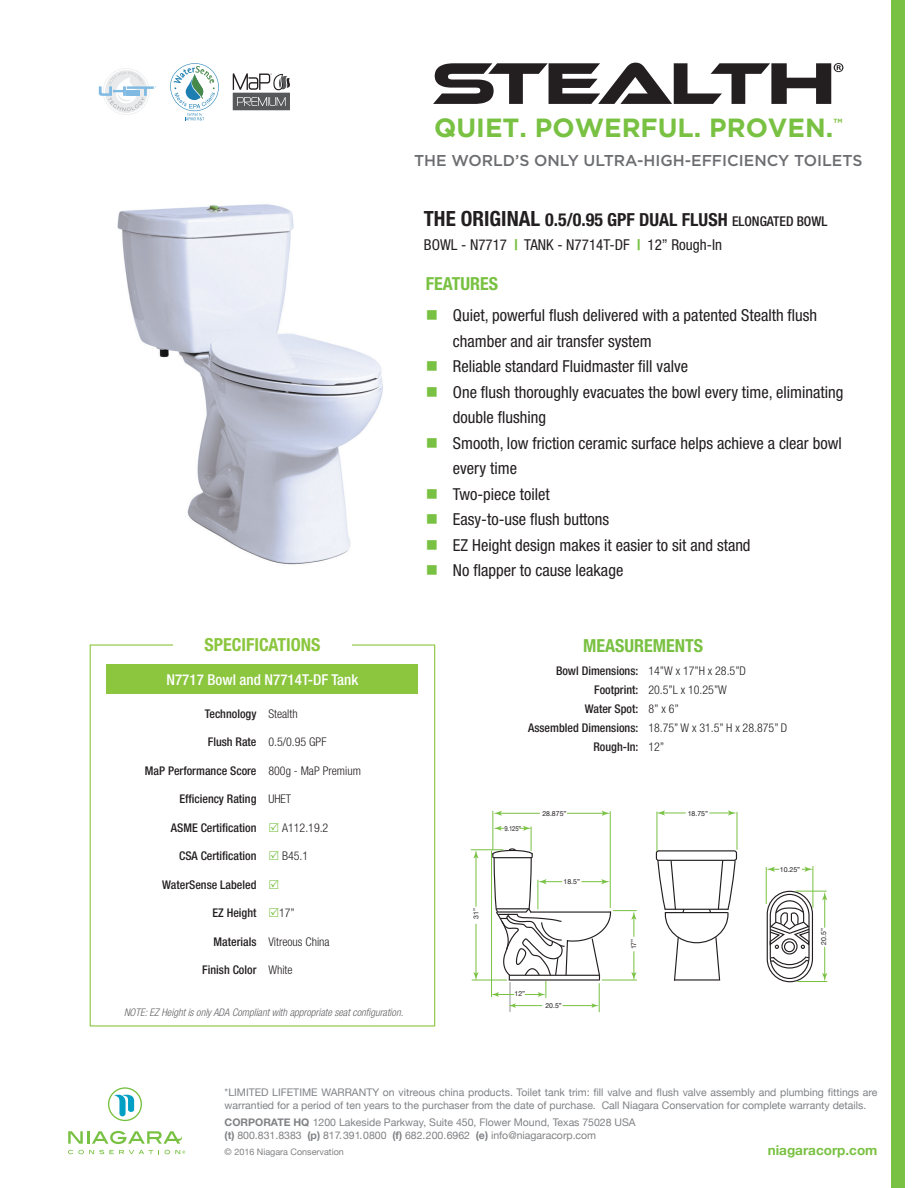
<style>
.page{position:relative;width:918px;height:1188px;background:#fff}
.page>*{position:absolute;margin:0;border:0;box-sizing:border-box;transform-origin:0 0}
.t1{font:700 26.25px "Gotham";color:#79c142}
.t2{font:700 condensed 18px "Helvetica Neue LT Std";color:#231f20}
.t3{font:700 condensed 18px "Helvetica Neue LT Std";color:#79c142}
.t4{font:700 condensed 18px "Helvetica Neue LT Std";color:#8bc63e}
.t5{font:condensed 16.5px/25.5px "Helvetica Neue LT Std";color:#231f20}
.t6{font:500 15.75px "Gotham";color:#6c6d70}
.t7{font:condensed 15px "Helvetica Neue LT Std";color:#231f20}
.t8{font:500 condensed 15px "Helvetica Neue LT Std";color:#fff}
.t9{font:700 13.5px "Helvetica Neue";color:#79c142}
.t10{font:500 condensed 12px "Helvetica Neue LT Std";color:#231f20}
.t11{font:300 condensed 12px "Helvetica Neue LT Std";color:#231f20}
.t12{font:10.5px/12.6px "Helvetica Neue";color:#808285}
.t13{font:italic 300 condensed 10.5px "Helvetica Neue LT Std";color:#636366}
.t14{font:9px "Helvetica Neue";color:#808285}
.t15{font:6.9px "Helvetica Neue";color:#231f20}
.t16{font:6.9px "Helvetica Neue";color:#231f20;scale:.86 1}
.s1{font-size:21px}
.s2{font-weight:500;font-size:13.5px}
.s3{font-weight:700;color:#79c142}
.s4{color:#79c142}
.s5{font-family:"Helvetica Neue LT Std";font-weight:700}
.s6{font-weight:700}
</style>
<div class="page">
<div style="left:891px;top:0;width:14px;height:1188px;background:#79c142"></div>
<svg style="left:68px;top:1150px;width:91px;height:4px"></svg>
<svg style="left:68px;top:1131px;width:114px;height:13px"></svg>
<svg style="left:108px;top:1087px;width:34px;height:34px"></svg>
<svg style="left:165px;top:1150px;width:20px;height:4px"></svg>
<div style="left:107px;top:664px;width:311px;height:30px;background:#8bc63e"></div>
<svg style="left:433px;top:63px;width:410px;height:41px"></svg>
<img style="left:117px;top:204px;width:266px;height:361px">
<div style="left:767px;top:891px;width:46px;height:91px;border:1px solid #231f20;border-radius:23px"></div>
<svg style="left:655px;top:850px;width:83px;height:131px"></svg>
<svg style="left:769px;top:893px;width:42px;height:87px"></svg>
<hr style="left:766px;top:867px;width:1px;height:37px;background:#79c142">
<hr style="left:813px;top:866px;width:1px;height:42px;background:#79c142">
<svg style="left:822px;top:947px;width:5px;height:34px"></svg>
<hr style="left:824px;top:897px;width:1px;height:31px;background:#79c142">
<svg style="left:822px;top:892px;width:5px;height:8px"></svg>
<hr style="left:567px;top:813px;width:37px;height:1px;background:#79c142">
<svg style="left:602px;top:811px;width:8px;height:5px"></svg>
<hr style="left:499px;top:813px;width:41px;height:1px;background:#79c142">
<svg style="left:494px;top:811px;width:8px;height:5px"></svg>
<svg style="left:709px;top:810px;width:28px;height:6px"></svg>
<svg style="left:656px;top:810px;width:30px;height:6px"></svg>
<hr style="left:796px;top:891px;width:31px;height:1px;background:#79c142">
<hr style="left:797px;top:981px;width:30px;height:1px;background:#79c142">
<hr style="left:471px;top:849px;width:32px;height:1px;background:#79c142">
<hr style="left:472px;top:980px;width:35px;height:1px;background:#79c142">
<hr style="left:493px;top:811px;width:1px;height:39px;background:#79c142">
<hr style="left:610px;top:811px;width:1px;height:97px;background:#79c142">
<hr style="left:476px;top:924px;width:1px;height:51px;background:#79c142">
<svg style="left:473px;top:972px;width:6px;height:9px"></svg>
<hr style="left:476px;top:856px;width:1px;height:51px;background:#79c142">
<svg style="left:473px;top:850px;width:6px;height:8px"></svg>
<hr style="left:657px;top:812px;width:1px;height:39px;background:#79c142">
<hr style="left:737px;top:812px;width:1px;height:38px;background:#79c142">
<svg style="left:491px;top:826px;width:146px;height:187px"></svg>
<svg style="left:802px;top:867px;width:11px;height:5px"></svg>
<svg style="left:766px;top:867px;width:13px;height:5px"></svg>
<svg style="left:99px;top:68px;width:57px;height:47px"></svg>
<svg style="left:170px;top:63px;width:49px;height:57px"></svg>
<svg style="left:233px;top:73px;width:57px;height:37px"></svg>
<p class="t1" style="left:434px;top:113px;width:410px">QUIET. POWERFUL. PROVEN.<sup>™</sup></p>
<p class="t6" style="left:414px;top:151px;width:450px">THE WORLD’S ONLY ULTRA-HIGH-EFFICIENCY TOILETS</p>
<p class="t2" style="left:424px;top:209px;width:405px"><span class="s1">THE ORIGINAL</span> 0.5/0.95 GPF DUAL FLUSH <span class="s2">ELONGATED BOWL</span></p>
<p class="t7" style="left:424px;top:236px;width:300px">BOWL - N7717 <span class="s3">|</span> TANK - N7714T-DF <span class="s3">|</span> 12’’ Rough-In</p>
<p class="t3" style="left:426px;top:273px;width:74px">FEATURES</p>
<p class="t5" style="left:453px;top:302px;width:366px;text-indent:-27px"><span class="s4">■</span> Quiet, powerful flush delivered with a patented Stealth flush chamber and air transfer system</p>
<p class="t5" style="left:426px;top:353px;width:264px"><span class="s4">■</span> Reliable standard Fluidmaster fill valve</p>
<p class="t5" style="left:453px;top:379px;width:392px;text-indent:-27px"><span class="s4">■</span> One flush thoroughly evacuates the bowl every time, eliminating double flushing</p>
<p class="t5" style="left:453px;top:430px;width:390px;text-indent:-27px"><span class="s4">■</span> Smooth, low friction ceramic surface helps achieve a clear bowl every time</p>
<p class="t5" style="left:426px;top:481px;width:125px"><span class="s4">■</span> Two-piece toilet</p>
<p class="t5" style="left:426px;top:506px;width:185px"><span class="s4">■</span> Easy-to-use flush buttons</p>
<p class="t5" style="left:426px;top:532px;width:326px"><span class="s4">■</span> EZ Height design makes it easier to sit and stand</p>
<p class="t5" style="left:426px;top:557px;width:199px"><span class="s4">■</span> No flapper to cause leakage</p>
<p class="t4" style="left:204px;top:634px;width:117px">SPECIFICATIONS</p>
<p class="t3" style="left:583px;top:635px;width:121px">MEASUREMENTS</p>
<p class="t8" style="left:167px;top:670px;width:193px">N7717 Bowl and N7714T-DF Tank</p>
<p class="t11" style="left:268px;top:707px;width:31px">Stealth</p>
<p class="t11" style="left:268px;top:735px;width:60px">0.5/0.95 GPF</p>
<p class="t11" style="left:268px;top:764px;width:94px">800g - MaP Premium</p>
<p class="t11" style="left:268px;top:792px;width:24px">UHET</p>
<p class="t11" style="left:282px;top:821px;width:48px">A112.19.2</p>
<p class="t11" style="left:282px;top:849px;width:28px">B45.1</p>
<p class="t10" style="left:205px;top:706px;width:53px">Technology</p>
<p class="t10" style="left:208px;top:735px;width:50px">Flush Rate</p>
<p class="t10" style="left:145px;top:763px;width:113px">MaP Performance Score</p>
<p class="t10" style="left:179px;top:792px;width:79px">Efficiency Rating</p>
<p class="t10" style="left:171px;top:820px;width:87px">ASME Certification</p>
<p class="t10" style="left:179px;top:849px;width:79px">CSA Certification</p>
<p class="t10" style="left:162px;top:877px;width:96px">WaterSense Labeled</p>
<p class="t10" style="left:213px;top:906px;width:45px">EZ Height</p>
<p class="t10" style="left:214px;top:934px;width:44px">Materials</p>
<p class="t10" style="left:202px;top:963px;width:56px">Finish Color</p>
<p class="t11" style="left:279px;top:906px;width:17px">17”</p>
<p class="t11" style="left:268px;top:935px;width:63px">Vitreous China</p>
<p class="t11" style="left:268px;top:963px;width:26px">White</p>
<p class="t13" style="left:124px;top:1006px;width:281px">NOTE: EZ Height is only ADA Compliant with appropriate seat configuration.</p>
<p class="t15" style="left:471px;top:919px;width:12px;rotate:-90deg">31”</p>
<p class="t10" style="left:556px;top:664px;width:84px">Bowl Dimensions:</p>
<p class="t11" style="left:648px;top:664px;width:99px">14”W x 17”H x 28.5”D</p>
<p class="t10" style="left:594px;top:683px;width:46px">Footprint:</p>
<p class="t11" style="left:648px;top:683px;width:80px">20.5”L x 10.25”W</p>
<p class="t10" style="left:585px;top:702px;width:55px">Water Spot:</p>
<p class="t11" style="left:648px;top:702px;width:32px">8’’ x 6’’</p>
<p class="t10" style="left:528px;top:721px;width:112px">Assembled Dimensions:</p>
<p class="t11" style="left:648px;top:721px;width:141px">18.75” W x 31.5” H x 28.875” D</p>
<p class="t10" style="left:594px;top:740px;width:46px">Rough-In:</p>
<p class="t11" style="left:648px;top:740px;width:17px">12’’</p>
<p class="t16" style="left:504px;top:823px;width:21px">9.125”</p>
<p class="t15" style="left:542px;top:808px;width:26px">28.875”</p>
<p class="t15" style="left:564px;top:876px;width:18px">18.5”</p>
<p class="t15" style="left:515px;top:989px;width:12px">12”</p>
<p class="t15" style="left:545px;top:1001px;width:18px">20.5”</p>
<p class="t15" style="left:629px;top:949px;width:12px;rotate:-90deg">17”</p>
<p class="t15" style="left:688px;top:808px;width:22px">18.75”</p>
<p class="t15" style="left:780px;top:865px;width:22px">10.25”</p>
<p class="t15" style="left:819px;top:945px;width:18px;rotate:-90deg">20.5”</p>
<p class="t12" style="left:225px;top:1087px;width:654px">*LIMITED LIFETIME WARRANTY on vitreous china products. Toilet tank trim: fill valve and flush valve assembly and plumbing fittings are warrantied for a period of ten years to the purchaser from the date of purchase. Call Niagara Conservation for complete warranty details.</p>
<p class="t12" style="left:225px;top:1117px;width:413px"><span class="s5">CORPORATE HQ</span> 1200 Lakeside Parkway, Suite 450, Flower Mound, Texas 75028 USA <span class="s6">(t)</span> 800.831.8383 <span class="s6">(p)</span> 817.391.0800 <span class="s6">(f)</span> 682.200.6962 <span class="s6">(e)</span> info@niagaracorp.com</p>
<p class="t14" style="left:225px;top:1146px;width:121px">© 2016 Niagara Conservation</p>
<p class="t9" style="left:768px;top:1140px;width:111px">niagaracorp.com</p>
</div>
